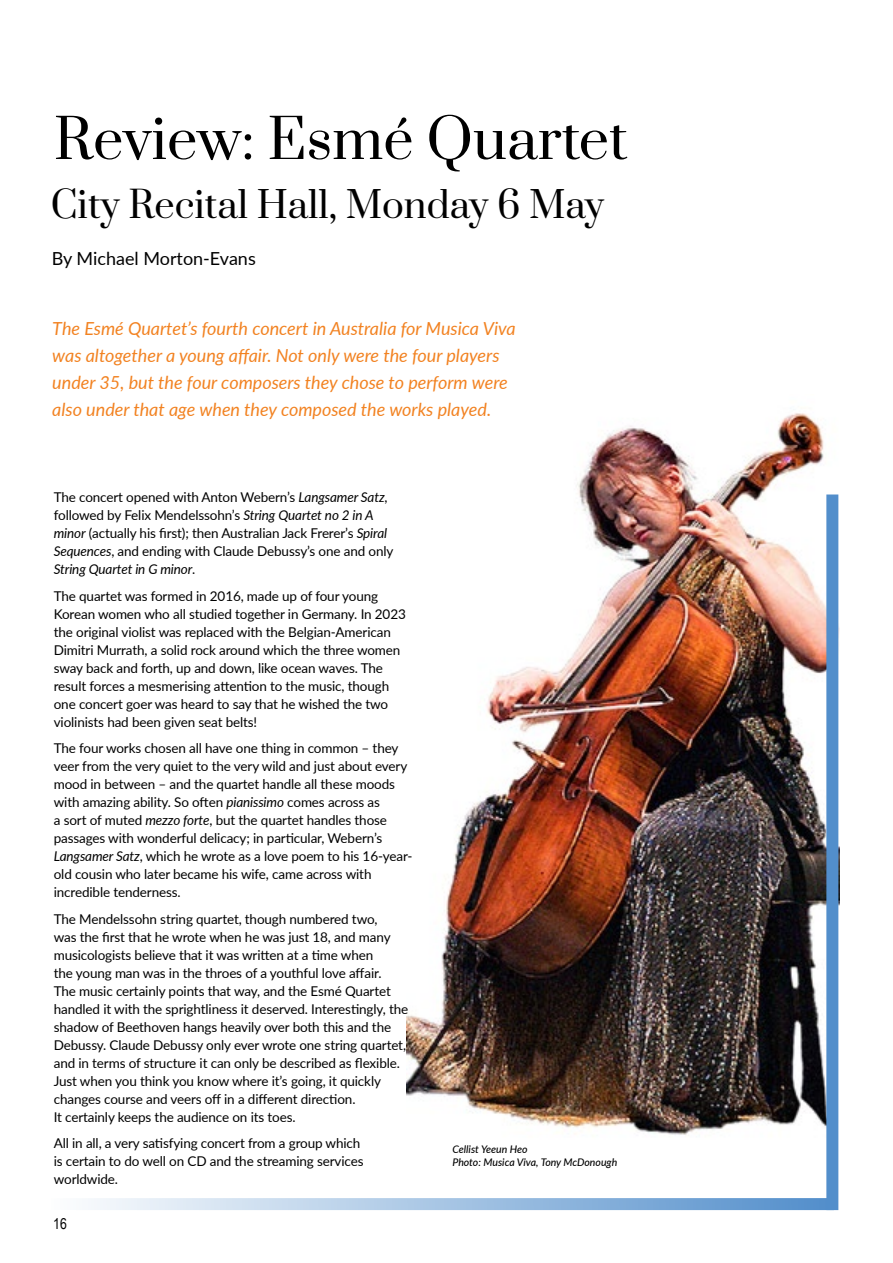
<style>
.page{position:relative;width:893px;height:1263px;background:#fff}
.page>*{position:absolute;margin:0;border:0;box-sizing:border-box;transform-origin:0 0}
.t1{font:54px "Prata";color:#000}
.t2{font:36px "Prata";color:#000}
.t3{font:italic 18px/27px "Lato";color:#f28221}
.t4{font:18px "Lato";color:#000}
.t5{font:15px "Arial Narrow";color:#000}
.t6{font:13.5px/18px "Lato";letter-spacing:-.01em;color:#000}
.t7{font:italic 500 10.5px/12.6px "Lato";color:#000}
.s1{font-style:italic}
</style>
<div class="page">
<img style="left:406px;top:413px;width:433px;height:750px">
<div style="left:826px;top:494px;width:12px;height:716px;background:#528ecb"></div>
<svg style="left:91px;top:1198px;width:735px;height:12px"></svg>
<h1 class="t1" style="left:54px;top:94px;width:575px">Review: Esmé Quartet</h1>
<h2 class="t2" style="left:51px;top:175px;width:555px">City Recital Hall, Monday 6 May</h2>
<h3 class="t4" style="left:52px;top:246px;width:206px">By Michael Morton-Evans</h3>
<p class="t3" style="left:52px;top:314px;width:465px">The Esmé Quartet’s fourth concert in Australia for Musica Viva was altogether a young affair. Not only were the four players under 35, but the four composers they chose to perform were also under that age when they composed the works played.</p>
<p class="t6" style="left:54px;top:488px;width:341px">The concert opened with Anton Webern’s <span class="s1">Langsamer Satz</span>, followed by Felix Mendelssohn’s <span class="s1">String Quartet no 2 in A minor</span> (actually his first); then Australian Jack Frerer’s <span class="s1">Spiral Sequences</span>, and ending with Claude Debussy’s one and only <span class="s1">String Quartet in G minor</span>.</p>
<p class="t6" style="left:54px;top:586px;width:354px">The quartet was formed in 2016, made up of four young Korean women who all studied together in Germany. In 2023 the original violist was replaced with the Belgian-American Dimitri Murrath, a solid rock around which the three women sway back and forth, up and down, like ocean waves. The result forces a mesmerising attention to the music, though one concert goer was heard to say that he wished the two violinists had been given seat belts!</p>
<p class="t6" style="left:54px;top:739px;width:360px">The four works chosen all have one thing in common – they veer from the very quiet to the very wild and just about every mood in between – and the quartet handle all these moods with amazing ability. So often <span class="s1">pianissimo</span> comes across as<br>a sort of muted <span class="s1">mezzo forte</span>, but the quartet handles those passages with wonderful delicacy; in particular, Webern’s <span class="s1">Langsamer Satz</span>, which he wrote as a love poem to his 16-year&shy;old cousin who later became his wife, came across with incredible tenderness.</p>
<p class="t6" style="left:54px;top:909px;width:356px">The Mendelssohn string quartet, though numbered two,<br>was the first that he wrote when he was just 18, and many musicologists believe that it was written at a time when<br>the young man was in the throes of a youthful love affair.<br>The music certainly points that way, and the Esmé Quartet handled it with the sprightliness it deserved. Interestingly, the shadow of Beethoven hangs heavily over both this and the Debussy. Claude Debussy only ever wrote one string quartet, and in terms of structure it can only be described as flexible.<br>Just when you think you know where it’s going, it quickly changes course and veers off in a different direction.<br>It certainly keeps the audience on its toes.</p>
<p class="t6" style="left:54px;top:1134px;width:311px">All in all, a very satisfying concert from a group which is certain to do well on CD and the streaming services worldwide.</p>
<p class="t5" style="left:53px;top:1212px;width:15px">16</p>
<p class="t7" style="left:452px;top:1143px;width:166px">Cellist Yeeun Heo<br>Photo: Musica Viva, Tony McDonough</p>
</div>
